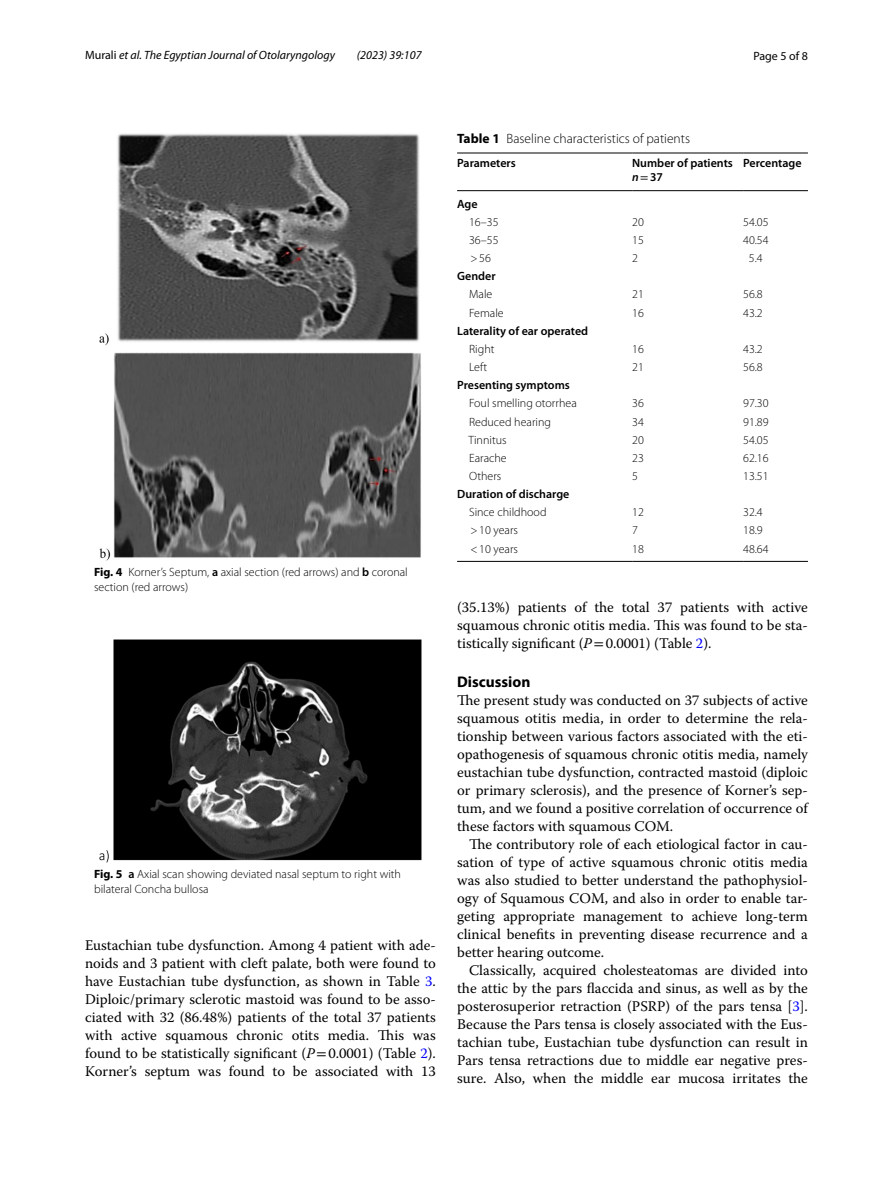
<style>
.page{position:relative;width:893px;height:1187px;background:#fff}
.page>*{position:absolute;margin:0;border:0;box-sizing:border-box;transform-origin:0 0}
.t1{font:700 15.45px "Myriad Pro";color:#000}
.t2{font:14.7px/18px "Warnock Pro";color:#000;text-align:justify}
.t3{font:300 13.5px "Myriad Pro";color:#000}
.t4{font:300 12px/15px "Myriad Pro";color:#000}
.t5{font:600 12px/13.5px "Myriad Pro";color:#000}
.t6{font:italic 12px "Myriad Pro";color:#000}
.t7{font:12px "Myriad Pro";color:#000}
.s1{font-style:normal}
.s2{font-weight:700}
.s3{font-weight:600}
.s4{color:#00f}
.s5{font-style:italic}
.s6{font-family:"STIX"}
.s7{font-family:"STIX";font-weight:400}
</style>
<div class="page">
<img style="left:100px;top:133px;width:321px;height:428px">
<img style="left:100px;top:639px;width:321px;height:223px">
<hr style="left:457px;top:153px;width:175px;height:1px;background:#000">
<hr style="left:457px;top:190px;width:175px;height:1px;background:#000">
<hr style="left:632px;top:153px;width:111px;height:1px;background:#000">
<hr style="left:632px;top:190px;width:111px;height:1px;background:#000">
<hr style="left:743px;top:153px;width:65px;height:1px;background:#000">
<hr style="left:743px;top:190px;width:65px;height:1px;background:#000">
<hr style="left:457px;top:561px;width:175px;height:1px;background:#000">
<hr style="left:632px;top:561px;width:111px;height:1px;background:#000">
<hr style="left:743px;top:561px;width:65px;height:1px;background:#000">
<p class="t6" style="left:85px;top:48px;width:251px"><span class="s1">Murali</span> et al. The Egyptian Journal of Otolaryngology</p>
<p class="t6" style="left:357px;top:48px;width:66px">(2023) 39:107</p>
<p class="t7" style="left:753px;top:48px;width:56px">Page 5 of 8</p>
<p class="t4" style="left:94px;top:564px;width:315px"><span class="s2">Fig. 4</span> Korner’s Septum, <span class="s3">a</span> axial section (red arrows) and <span class="s3">b</span> coronal section (red arrows)</p>
<p class="t4" style="left:94px;top:866px;width:308px"><span class="s2">Fig. 5</span> <span class="s3">a</span> Axial scan showing deviated nasal septum to right with bilateral Concha bullosa</p>
<p class="t2" style="left:85px;top:935px;width:352px">Eustachian tube dysfunction. Among 4 patient with ade&shy;noids and 3 patient with cleft palate, both were found to have Eustachian tube dysfunction, as shown in Table <span class="s4">3</span>.<br>Diploic/primary sclerotic mastoid was found to be asso&shy;ciated with 32 (86.48%) patients of the total 37 patients with active squamous chronic otits media. This was found to be statistically significant (<span class="s5">P</span><span class="s6">=</span>0.0001) (Table <span class="s4">2</span>).<br>Korner’s septum was found to be associated with 13</p>
<p class="t3" style="left:457px;top:131px;width:234px"><span class="s2">Table 1</span> Baseline characteristics of patients</p>
<p class="t5" style="left:457px;top:156px;width:60px">Parameters</p>
<p class="t5" style="left:632px;top:156px;width:102px">Number of patients <span class="s5">n</span><span class="s7">=</span>37</p>
<p class="t5" style="left:743px;top:156px;width:60px">Percentage</p>
<p class="t5" style="left:457px;top:197px;width:22px">Age</p>
<p class="t4" style="left:469px;top:214px;width:31px">16–35</p>
<p class="t4" style="left:632px;top:214px;width:13px">20</p>
<p class="t4" style="left:743px;top:214px;width:27px">54.05</p>
<p class="t4" style="left:469px;top:233px;width:31px">36–55</p>
<p class="t4" style="left:632px;top:233px;width:13px">15</p>
<p class="t4" style="left:743px;top:233px;width:27px">40.54</p>
<p class="t4" style="left:471px;top:251px;width:22px">&gt;56</p>
<p class="t4" style="left:632px;top:251px;width:7px">2</p>
<p class="t4" style="left:749px;top:251px;width:15px">5.4</p>
<p class="t5" style="left:457px;top:269px;width:40px">Gender</p>
<p class="t4" style="left:469px;top:287px;width:25px">Male</p>
<p class="t4" style="left:632px;top:287px;width:13px">21</p>
<p class="t4" style="left:743px;top:287px;width:21px">56.8</p>
<p class="t4" style="left:469px;top:305px;width:36px">Female</p>
<p class="t4" style="left:632px;top:305px;width:13px">16</p>
<p class="t4" style="left:743px;top:305px;width:21px">43.2</p>
<p class="t5" style="left:457px;top:324px;width:133px">Laterality of ear operated</p>
<p class="t4" style="left:469px;top:341px;width:27px">Right</p>
<p class="t4" style="left:632px;top:341px;width:13px">16</p>
<p class="t4" style="left:743px;top:341px;width:21px">43.2</p>
<p class="t4" style="left:469px;top:360px;width:19px">Left</p>
<p class="t4" style="left:632px;top:360px;width:13px">21</p>
<p class="t4" style="left:743px;top:360px;width:21px">56.8</p>
<p class="t5" style="left:457px;top:378px;width:114px">Presenting symptoms</p>
<p class="t4" style="left:469px;top:396px;width:109px">Foul smelling otorrhea</p>
<p class="t4" style="left:632px;top:396px;width:13px">36</p>
<p class="t4" style="left:743px;top:396px;width:27px">97.30</p>
<p class="t4" style="left:469px;top:414px;width:83px">Reduced hearing</p>
<p class="t4" style="left:632px;top:414px;width:13px">34</p>
<p class="t4" style="left:743px;top:414px;width:27px">91.89</p>
<p class="t4" style="left:469px;top:432px;width:39px">Tinnitus</p>
<p class="t4" style="left:632px;top:432px;width:13px">20</p>
<p class="t4" style="left:743px;top:432px;width:27px">54.05</p>
<p class="t4" style="left:469px;top:450px;width:39px">Earache</p>
<p class="t4" style="left:632px;top:450px;width:13px">23</p>
<p class="t4" style="left:743px;top:450px;width:27px">62.16</p>
<p class="t4" style="left:469px;top:468px;width:34px">Others</p>
<p class="t4" style="left:632px;top:468px;width:7px">5</p>
<p class="t4" style="left:743px;top:468px;width:27px">13.51</p>
<p class="t5" style="left:457px;top:487px;width:114px">Duration of discharge</p>
<p class="t4" style="left:469px;top:505px;width:79px">Since childhood</p>
<p class="t4" style="left:632px;top:505px;width:13px">12</p>
<p class="t4" style="left:743px;top:505px;width:21px">32.4</p>
<p class="t4" style="left:471px;top:523px;width:49px">&gt;10 years</p>
<p class="t4" style="left:632px;top:523px;width:7px">7</p>
<p class="t4" style="left:743px;top:523px;width:21px">18.9</p>
<p class="t4" style="left:471px;top:541px;width:49px">&lt;10 years</p>
<p class="t4" style="left:632px;top:541px;width:13px">18</p>
<p class="t4" style="left:743px;top:541px;width:27px">48.64</p>
<p class="t2" style="left:457px;top:597px;width:352px">(35.13%) patients of the total 37 patients with active squamous chronic otitis media. This was found to be sta&shy;tistically significant (<span class="s5">P</span><span class="s6">=</span>0.0001) (Table <span class="s4">2</span>).</p>
<p class="t1" style="left:457px;top:671px;width:75px">Discussion</p>
<p class="t2" style="left:457px;top:690px;width:352px">The present study was conducted on 37 subjects of active squamous otitis media, in order to determine the rela&shy;tionship between various factors associated with the eti&shy;opathogenesis of squamous chronic otitis media, namely eustachian tube dysfunction, contracted mastoid (diploic or primary sclerosis), and the presence of Korner’s sep&shy;tum, and we found a positive correlation of occurrence of these factors with squamous COM.</p>
<p class="t2" style="left:457px;top:834px;width:352px;text-indent:12px">The contributory role of each etiological factor in cau&shy;sation of type of active squamous chronic otitis media was also studied to better understand the pathophysiol&shy;ogy of Squamous COM, and also in order to enable tar&shy;geting appropriate management to achieve long-term clinical benefits in preventing disease recurrence and a better hearing outcome.</p>
<p class="t2" style="left:457px;top:960px;width:352px;text-indent:12px">Classically, acquired cholesteatomas are divided into the attic by the pars flaccida and sinus, as well as by the posterosuperior retraction (PSRP) of the pars tensa [<span class="s4">3</span>].<br>Because the Pars tensa is closely associated with the Eus&shy;tachian tube, Eustachian tube dysfunction can result in Pars tensa retractions due to middle ear negative pres&shy;sure. Also, when the middle ear mucosa irritates the</p>
</div>
